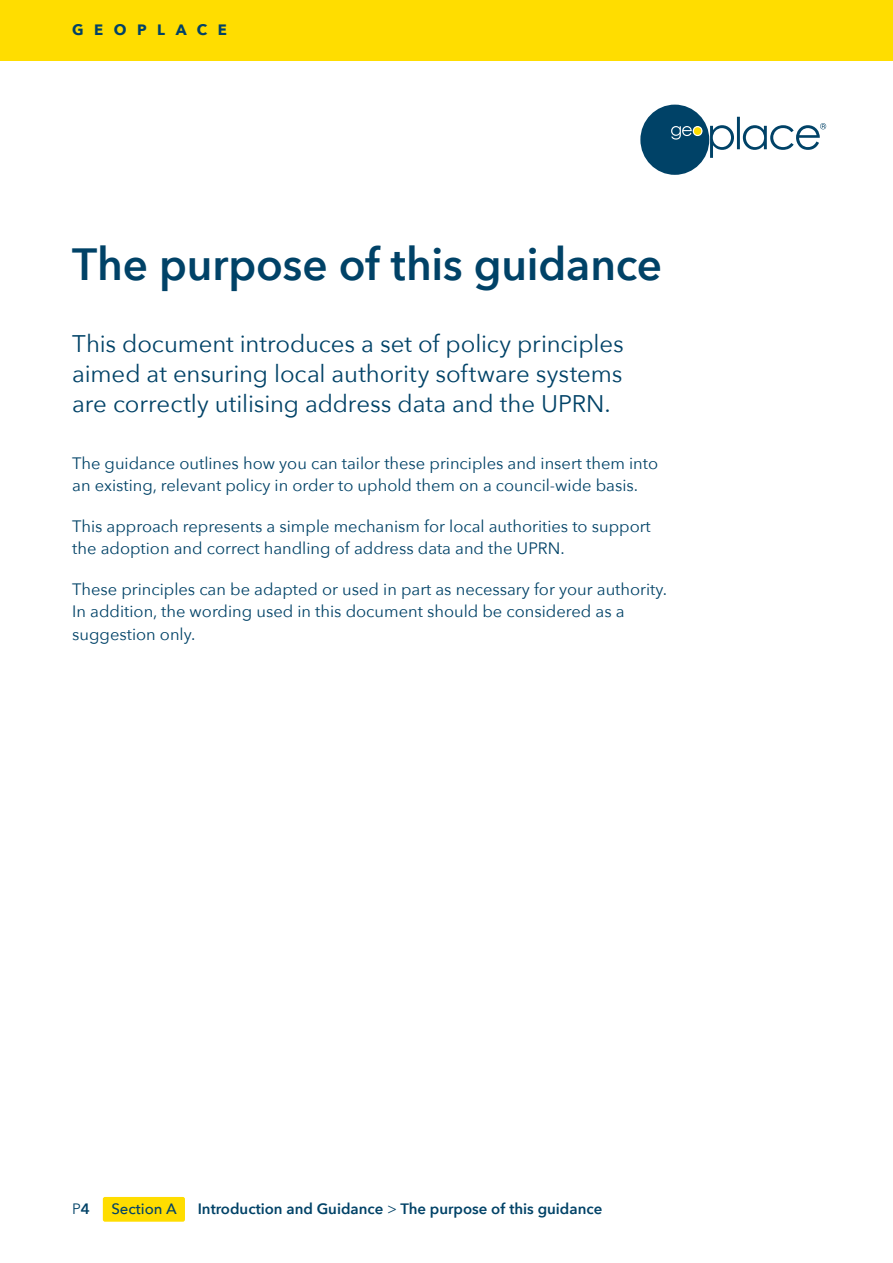
<style>
.page{position:relative;width:893px;height:1263px;background:#fff}
.page>*{position:absolute;margin:0;border:0;box-sizing:border-box;transform-origin:0 0}
.Section_Heads{font:600 45px "Avenir Next";letter-spacing:-.005em;color:#004267}
.Cover_-_H2{font:24px/30px "Avenir Next";letter-spacing:-.005em;color:#004267;text-align:justify}
.Body{font:16.5px/22.5px "Avenir Next";color:#004267}
.Running_Head{font:600 15px "Avenir Next";color:#004267}
.Section_Tag{font:500 15px "Avenir Next";color:#004267}
.Running_Head-2{font:700 15px "Avenir Next";letter-spacing:.7em;color:#004267}
.Running_Head-3{font:15px "Avenir Next";color:#004267}
.s1{font-weight:600}
.s2{font-weight:400}
</style>
<div class="page">
<div style="left:103px;top:1197px;width:82px;height:25px;background:#fd0;border-radius:2px"></div>
<div style="left:0;top:0;width:893px;height:60px;background:#fd0"></div>
<div style="left:640px;top:105px;width:69px;height:70px;background:#004267;border-radius:50%"></div>
<svg style="left:671px;top:126px;width:31px;height:14px"></svg>
<svg style="left:710px;top:117px;width:116px;height:41px"></svg>
<p class="Running_Head-2" style="left:72px;top:17px;width:156px">GEOPLACE</p>
<p class="Section_Heads" style="left:72px;top:225px;width:591px">The purpose of this guidance</p>
<p class="Cover_-_H2" style="left:72px;top:328px;width:553px">This document introduces a set of policy principles aimed at ensuring local authority software systems are correctly utilising address data and the UPRN.</p>
<p class="Body" style="left:72px;top:451px;width:587px">The guidance outlines how you can tailor these principles and insert them into an existing, relevant policy in order to uphold them on a council-wide basis.</p>
<p class="Body" style="left:72px;top:514px;width:580px">This approach represents a simple mechanism for local authorities to support the adoption and correct handling of address data and the UPRN.</p>
<p class="Body" style="left:72px;top:577px;width:596px">These principles can be adapted or used in part as necessary for your authority.<br>In addition, the wording used in this document should be considered as a suggestion only.</p>
<p class="Running_Head-3" style="left:72px;top:1196px;width:19px">P<span class="s1">4</span></p>
<p class="Section_Tag" style="left:111px;top:1196px;width:67px">Section A</p>
<p class="Running_Head" style="left:198px;top:1196px;width:406px">Introduction and Guidance <span class="s2">&gt;</span> The purpose of this guidance</p>
</div>
